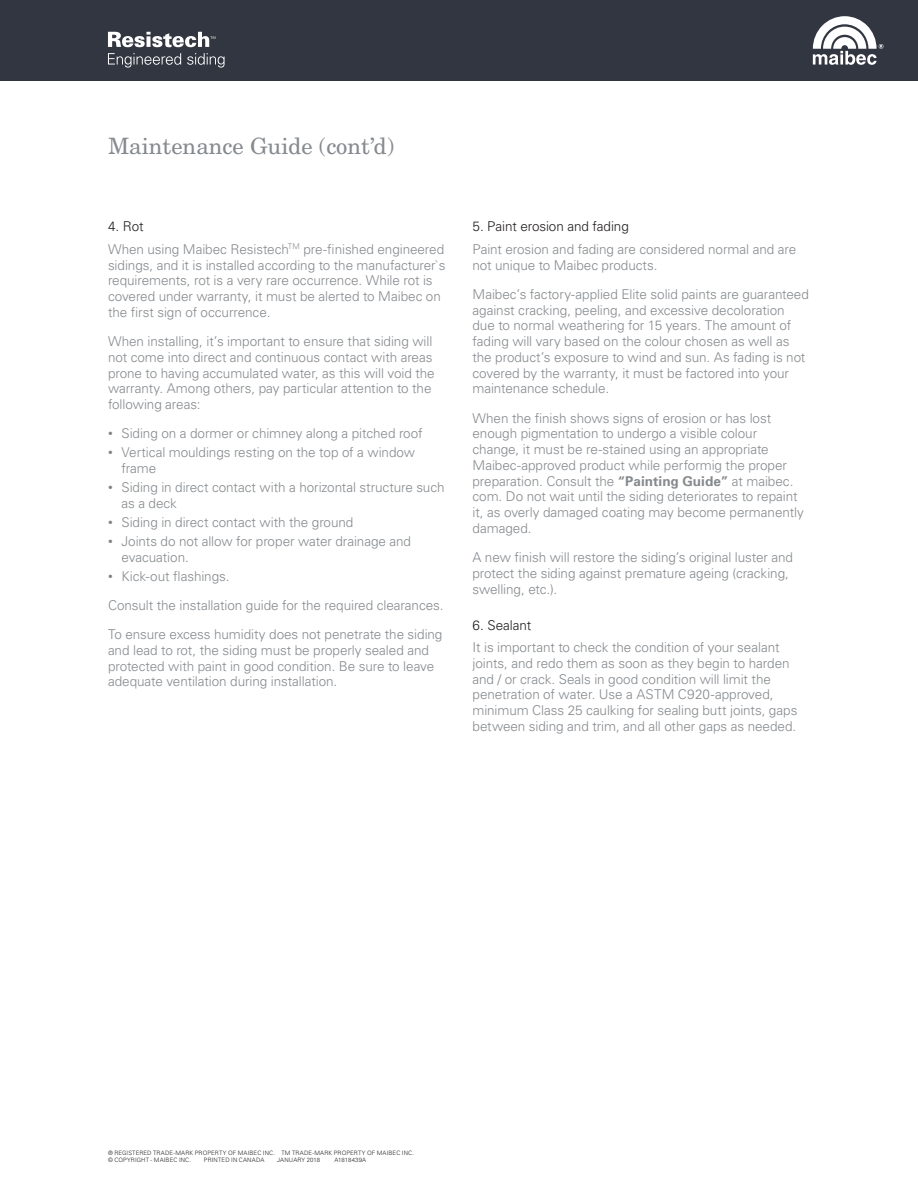
<style>
.page{position:relative;width:918px;height:1188px;background:#fff}
.page>*{position:absolute;margin:0;border:0;box-sizing:border-box;transform-origin:0 0}
.GrandTitre-Gris{font:22.5px "New Century Schlbk";color:#868a8e}
.Texte{font:300 13.5px/15.8px "Univers";letter-spacing:-.005em;color:#868a8e}
.SS-Titre{font:300 13.5px "Univers";letter-spacing:-.005em;color:#231f20}
.Note{font:300 6px/6.8px "Univers";letter-spacing:.02em;color:#231f20}
.s1{font-weight:400;color:#808285}
.s2{font-weight:700}
</style>
<div class="page">
<div style="left:0;top:0;width:918px;height:81px;background:#323640"></div>
<svg style="left:813px;top:16px;width:70px;height:49px"></svg>
<svg style="left:108px;top:53px;width:73px;height:15px"></svg>
<svg style="left:187px;top:53px;width:38px;height:15px"></svg>
<svg style="left:108px;top:32px;width:107px;height:15px"></svg>
<p class="GrandTitre-Gris" style="left:108px;top:132px;width:288px">Maintenance Guide (cont’d)</p>
<p class="SS-Titre" style="left:108px;top:218px;width:37px">4. Rot</p>
<p class="Texte" style="left:108px;top:241px;width:339px">When using Maibec Resistech<sup>TM</sup> pre-finished engineered sidings, and it is installed according to the manufacturer`s requirements, rot is a very rare occurrence. While rot is covered under warranty, it must be alerted to Maibec on the first sign of occurrence.</p>
<p class="Texte" style="left:108px;top:333px;width:328px">When installing, it’s important to ensure that siding will not come into direct and continuous contact with areas prone to having accumulated water, as this will void the warranty. Among others, pay particular attention to the following areas:</p>
<p class="Texte" style="left:108px;top:425px;width:316px"><span class="s1">•</span> Siding on a dormer or chimney along a pitched roof</p>
<p class="Texte" style="left:122px;top:444px;width:295px;text-indent:-14px"><span class="s1">•</span> Vertical mouldings resting on the top of a window frame</p>
<p class="Texte" style="left:122px;top:479px;width:325px;text-indent:-14px"><span class="s1">•</span> Siding in direct contact with a horizontal structure such as a deck</p>
<p class="Texte" style="left:108px;top:514px;width:247px"><span class="s1">•</span> Siding in direct contact with the ground</p>
<p class="Texte" style="left:122px;top:533px;width:291px;text-indent:-14px"><span class="s1">•</span> Joints do not allow for proper water drainage and evacuation.</p>
<p class="Texte" style="left:108px;top:568px;width:123px"><span class="s1">•</span> Kick-out flashings.</p>
<p class="Texte" style="left:108px;top:597px;width:337px">Consult the installation guide for the required clearances.</p>
<p class="Texte" style="left:108px;top:626px;width:336px">To ensure excess humidity does not penetrate the siding and lead to rot, the siding must be properly sealed and protected with paint in good condition. Be sure to leave adequate ventilation during installation.</p>
<p class="SS-Titre" style="left:472px;top:218px;width:158px">5. Paint erosion and fading</p>
<p class="Texte" style="left:472px;top:241px;width:325px">Paint erosion and fading are considered normal and are not unique to Maibec products.</p>
<p class="Texte" style="left:472px;top:286px;width:338px">Maibec’s factory-applied Elite solid paints are guaranteed against cracking, peeling, and excessive decoloration due to normal weathering for 15 years. The amount of fading will vary based on the colour chosen as well as the product’s exposure to wind and sun. As fading is not covered by the warranty, it must be factored into your maintenance schedule.</p>
<p class="Texte" style="left:472px;top:410px;width:333px">When the finish shows signs of erosion or has lost enough pigmentation to undergo a visible colour change, it must be re-stained using an appropriate Maibec-approved product while performig the proper preparation. Consult the <span class="s2">“Painting Guide”</span> at maibec. com. Do not wait until the siding deteriorates to repaint it, as overly damaged coating may become permanently damaged.</p>
<p class="Texte" style="left:472px;top:549px;width:322px">A new finish will restore the siding’s original luster and protect the siding against premature ageing (cracking, swelling, etc.).</p>
<p class="SS-Titre" style="left:472px;top:617px;width:60px">6. Sealant</p>
<p class="Texte" style="left:472px;top:639px;width:326px">It is important to check the condition of your sealant joints, and redo them as soon as they begin to harden and / or crack. Seals in good condition will limit the penetration of water. Use a ASTM C920-approved, minimum Class 25 caulking for sealing butt joints, gaps between siding and trim, and all other gaps as needed.</p>
<p class="Note" style="left:108px;top:1149px;width:308px">® REGISTERED TRADE-MARK PROPERTY OF MAIBEC INC. TM TRADE-MARK PROPERTY OF MAIBEC INC. © COPYRIGHT - MAIBEC INC.</p>
<p class="Note" style="left:204px;top:1156px;width:62px">PRINTED IN CANADA</p>
<p class="Note" style="left:277px;top:1156px;width:44px">JANUARY 2018</p>
<p class="Note" style="left:335px;top:1156px;width:33px">A1818439A</p>
</div>
